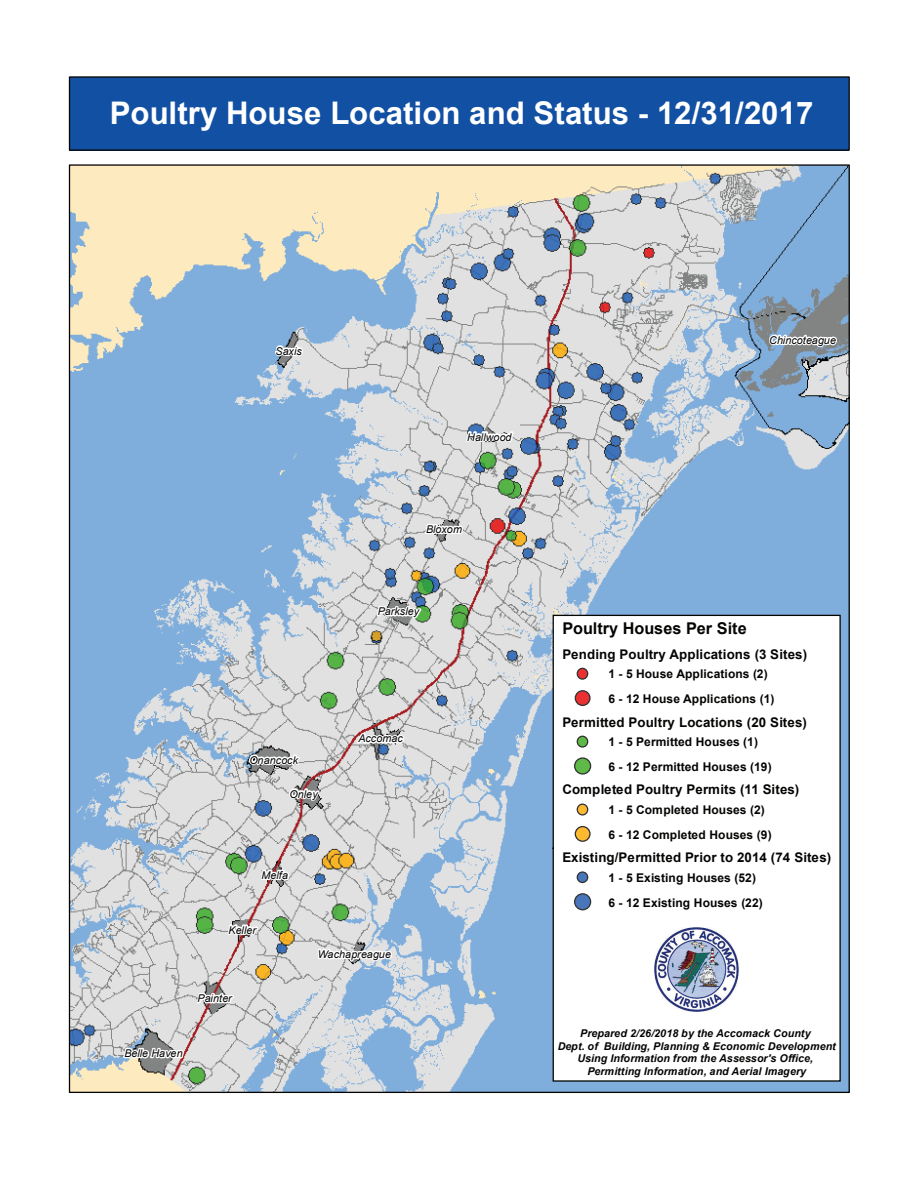
<style>
.page{position:relative;width:918px;height:1188px;background:#fff}
.page>*{position:absolute;margin:0;border:0;box-sizing:border-box;transform-origin:0 0}
.t1{font:700 31.2px "Arial";color:#fff}
.t2{font:700 16.2px "Arial";color:#040503}
.t3{font:700 13.35px "Arial";letter-spacing:.01em;color:#040503}
.t4{font:700 12px/24.3px "Arial";letter-spacing:.01em;color:#040503}
.t5{font:italic 700 10.65px/12.5px "Arial";color:#040503;text-align:center}
.t6{font:italic 10.65px "Arial";color:#040503}
</style>
<div class="page">
<img style="left:71px;top:166px;width:777px;height:925px">
<svg style="left:768px;top:331px;width:71px;height:18px"></svg>
<svg style="left:287px;top:787px;width:36px;height:18px"></svg>
<svg style="left:122px;top:1047px;width:63px;height:16px"></svg>
<svg style="left:247px;top:753px;width:59px;height:16px"></svg>
<svg style="left:195px;top:990px;width:42px;height:16px"></svg>
<svg style="left:375px;top:605px;width:50px;height:16px"></svg>
<svg style="left:273px;top:343px;width:32px;height:15px"></svg>
<svg style="left:226px;top:923px;width:34px;height:40px"></svg>
<svg style="left:259px;top:856px;width:32px;height:28px"></svg>
<svg style="left:355px;top:726px;width:51px;height:21px"></svg>
<svg style="left:423px;top:522px;width:41px;height:15px"></svg>
<svg style="left:465px;top:425px;width:51px;height:25px"></svg>
<svg style="left:316px;top:945px;width:78px;height:42px"></svg>
<div style="left:70px;top:77px;width:779px;height:73px;background:#1250a3"></div>
<div style="left:69px;top:76px;width:781px;height:75px;border:1px solid #040503"></div>
<svg style="left:552px;top:614px;width:289px;height:468px"></svg>
<p class="t1" style="left:110px;top:93px;width:705px">Poultry House Location and Status - 12/31/2017</p>
<p class="t6" style="left:276px;top:344px;width:28px">Saxis</p>
<p class="t6" style="left:467px;top:430px;width:46px">Hallwood</p>
<p class="t6" style="left:426px;top:523px;width:37px">Bloxom</p>
<p class="t6" style="left:378px;top:605px;width:43px">Parksley</p>
<p class="t6" style="left:249px;top:753px;width:50px">Onancock</p>
<p class="t6" style="left:290px;top:787px;width:30px">Onley</p>
<p class="t6" style="left:358px;top:732px;width:46px">Accomac</p>
<p class="t6" style="left:262px;top:869px;width:28px">Melfa</p>
<p class="t6" style="left:229px;top:923px;width:29px">Keller</p>
<p class="t6" style="left:198px;top:992px;width:36px">Painter</p>
<p class="t6" style="left:124px;top:1047px;width:60px">Belle Haven</p>
<p class="t6" style="left:318px;top:948px;width:75px">Wachapreague</p>
<p class="t6" style="left:769px;top:333px;width:68px">Chincoteague</p>
<p class="t2" style="left:562px;top:618px;width:186px">Poultry Houses Per Site</p>
<p class="t3" style="left:562px;top:645px;width:246px">Pending Poultry Applications (3 Sites)</p>
<p class="t4" style="left:608px;top:662px;width:168px">1 - 5 House Applications (2)<br>6 - 12 House Applications (1)</p>
<p class="t3" style="left:562px;top:713px;width:246px">Permitted Poultry Locations (20 Sites)</p>
<p class="t4" style="left:608px;top:730px;width:165px">1 - 5 Permitted Houses (1)<br>6 - 12 Permitted Houses (19)</p>
<p class="t3" style="left:562px;top:781px;width:239px">Completed Poultry Permits (11 Sites)</p>
<p class="t4" style="left:608px;top:798px;width:165px">1 - 5 Completed Houses (2)<br>6 - 12 Completed Houses (9)</p>
<p class="t3" style="left:562px;top:849px;width:270px">Existing/Permitted Prior to 2014 (74 Sites)</p>
<p class="t4" style="left:608px;top:866px;width:156px">1 - 5 Existing Houses (52)<br>6 - 12 Existing Houses (22)</p>
<p class="t5" style="left:558px;top:1028px;width:280px">Prepared 2/26/2018 by the Accomack County<br>Dept. of Building, Planning &amp; Economic Development Using Information from the Assessor's Office, Permitting Information, and Aerial Imagery</p>
</div>
